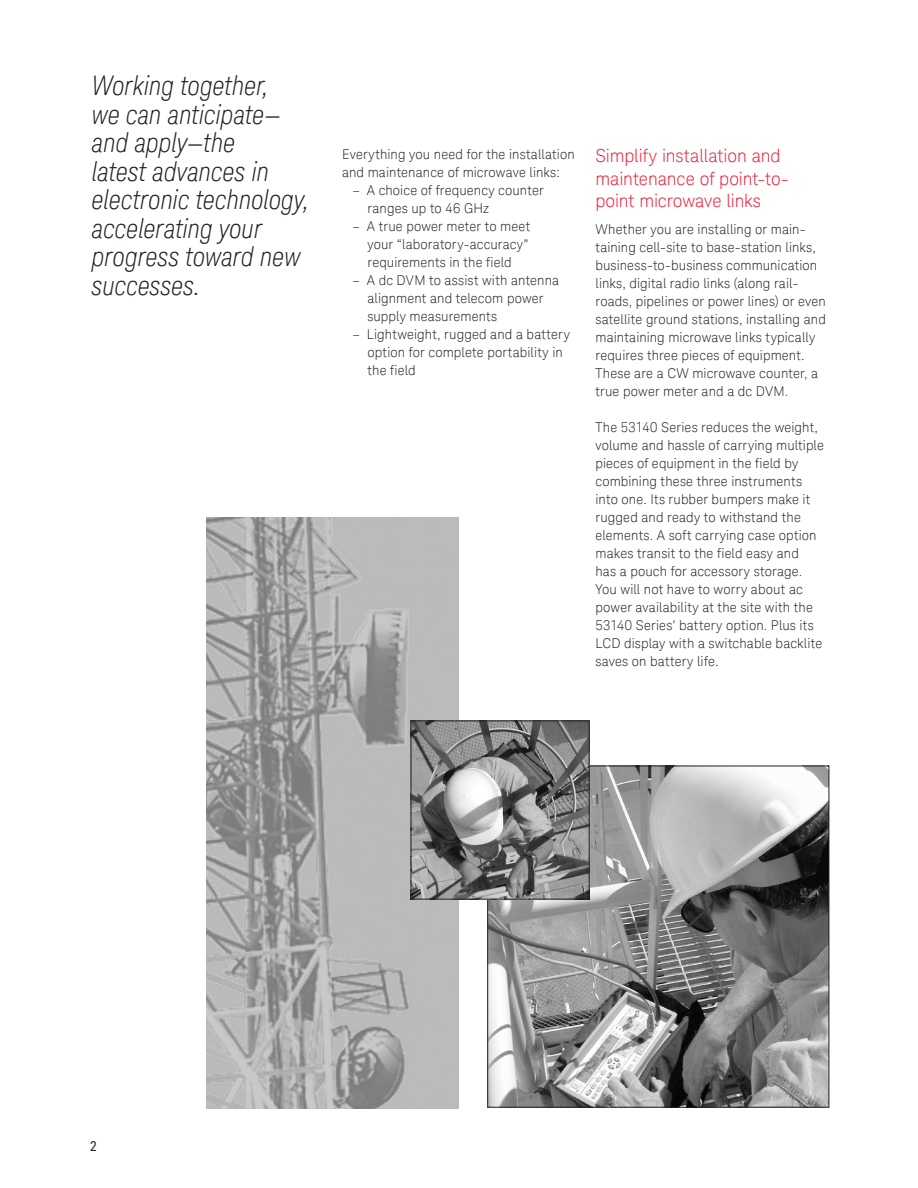
<style>
.page{position:relative;width:918px;height:1188px;background:#fff}
.page>*{position:absolute;margin:0;border:0;box-sizing:border-box;transform-origin:0 0}
.K_Title_-_Main__Blac{font:italic 300 condensed 27px/28.5px "Keysight Sans";letter-spacing:-.005em;color:#231f20}
.K_Heading_2{font:300 18px/22.5px "Keysight Sans";letter-spacing:-.005em;color:#ed1a36}
.K_Body_Text{font:300 13.5px/18px "Keysight Sans";letter-spacing:.01em;color:#231f20}
.t1{font:13.5px "Keysight Sans Condensed";color:#231f20}
</style>
<div class="page">
<img style="left:207px;top:517px;width:252px;height:591px">
<img style="left:489px;top:768px;width:338px;height:338px">
<img style="left:413px;top:723px;width:175px;height:174px">
<div style="left:411px;top:721px;width:179px;height:178px;border:1px solid #231f20"></div>
<p class="K_Title_-_Main__Blac" style="left:92px;top:71px;width:219px">Working together,<br>we can anticipate— and apply—the<br>latest advances in electronic technology, accelerating your progress toward new successes.</p>
<p class="K_Body_Text" style="left:342px;top:145px;width:234px">Everything you need for the installation and maintenance of microwave links:</p>
<p class="K_Body_Text" style="left:368px;top:181px;width:178px;text-indent:-15px">– A choice of frequency counter ranges up to 46 GHz</p>
<p class="K_Body_Text" style="left:368px;top:217px;width:164px;text-indent:-15px">– A true power meter to meet your “laboratory-accuracy” requirements in the field</p>
<p class="K_Body_Text" style="left:368px;top:271px;width:193px;text-indent:-15px">– A dc DVM to assist with antenna alignment and telecom power supply measurements</p>
<p class="K_Body_Text" style="left:368px;top:325px;width:204px;text-indent:-15px">– Lightweight, rugged and a battery option for complete portability in the field</p>
<p class="K_Heading_2" style="left:596px;top:145px;width:195px">Simplify installation and maintenance of point-to&shy;point microwave links</p>
<p class="K_Body_Text" style="left:596px;top:220px;width:232px">Whether you are installing or main&shy;taining cell-site to base-station links, business-to-business communication links, digital radio links (along rail&shy;roads, pipelines or power lines) or even satellite ground stations, installing and maintaining microwave links typically requires three pieces of equipment.<br>These are a CW microwave counter, a true power meter and a dc DVM.</p>
<p class="K_Body_Text" style="left:596px;top:418px;width:230px">The 53140 Series reduces the weight, volume and hassle of carrying multiple pieces of equipment in the field by combining these three instruments into one. Its rubber bumpers make it rugged and ready to withstand the elements. A soft carrying case option makes transit to the field easy and<br>has a pouch for accessory storage.<br>You will not have to worry about ac power availability at the site with the 53140 Series’ battery option. Plus its LCD display with a switchable backlite saves on battery life.</p>
<p class="t1" style="left:90px;top:1139px;width:8px">2</p>
</div>
